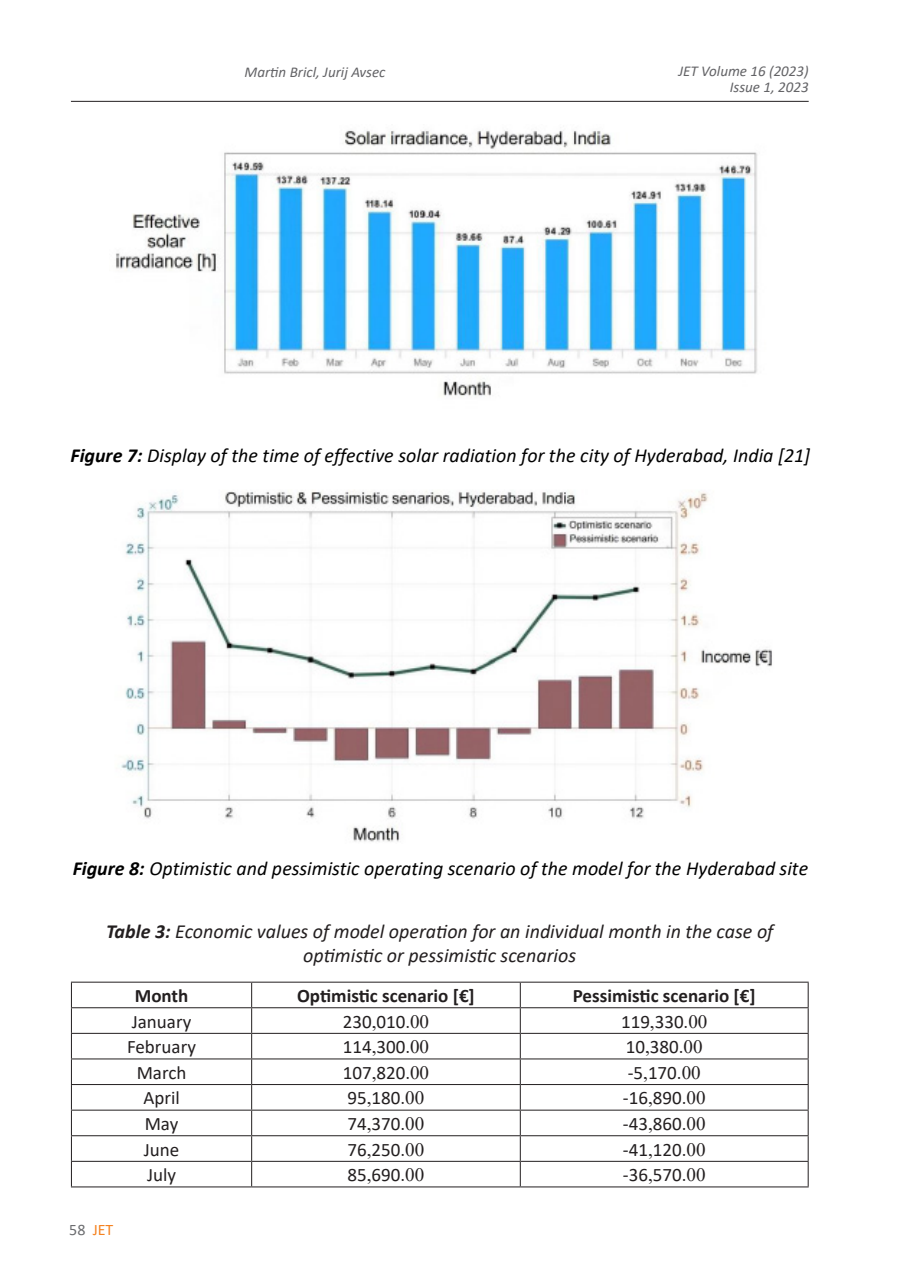
<style>
.page{position:relative;width:908px;height:1276px;background:#fff}
.page>*{position:absolute;margin:0;border:0;box-sizing:border-box;transform-origin:0 0}
.t1{font:italic 20px "Calibri";color:#000}
.t2{font:italic 20px/24px "Calibri";color:#231f20;text-align:center}
.Besedilo{font:19px "Calibri";color:#231f20}
.Besedilo-2{font:700 19px "Calibri";color:#231f20}
.t3{font:16px "Calibri";color:#f58220}
.Sivo_nadnaslovi{font:italic 15px "Calibri";color:#636366}
.s1{font-weight:700}
.s2{font-family:"Times New Roman"}
.s3{color:#6c6d70}
</style>
<div class="page">
<hr style="left:71px;top:101px;width:737px;height:1px;background:#231f20">
<img style="left:116px;top:130px;width:642px;height:266px">
<img style="left:121px;top:490px;width:651px;height:352px">
<hr style="left:71px;top:981px;width:180px;height:1px;background:#231f20">
<hr style="left:251px;top:981px;width:269px;height:1px;background:#231f20">
<hr style="left:520px;top:981px;width:288px;height:1px;background:#231f20">
<svg style="left:71px;top:982px;width:1px;height:204px"></svg>
<hr style="left:71px;top:1007px;width:180px;height:1px;background:#231f20">
<hr style="left:251px;top:1007px;width:269px;height:1px;background:#231f20">
<hr style="left:520px;top:1007px;width:288px;height:1px;background:#231f20">
<hr style="left:71px;top:1033px;width:180px;height:1px;background:#231f20">
<hr style="left:251px;top:1033px;width:269px;height:1px;background:#231f20">
<hr style="left:520px;top:1033px;width:288px;height:1px;background:#231f20">
<hr style="left:71px;top:1058px;width:180px;height:1px;background:#231f20">
<hr style="left:251px;top:1058px;width:269px;height:1px;background:#231f20">
<hr style="left:520px;top:1058px;width:288px;height:1px;background:#231f20">
<hr style="left:71px;top:1084px;width:180px;height:1px;background:#231f20">
<hr style="left:251px;top:1084px;width:269px;height:1px;background:#231f20">
<hr style="left:520px;top:1084px;width:288px;height:1px;background:#231f20">
<hr style="left:71px;top:1109px;width:180px;height:1px;background:#231f20">
<hr style="left:251px;top:1109px;width:269px;height:1px;background:#231f20">
<hr style="left:520px;top:1109px;width:288px;height:1px;background:#231f20">
<hr style="left:71px;top:1135px;width:180px;height:1px;background:#231f20">
<hr style="left:251px;top:1135px;width:269px;height:1px;background:#231f20">
<hr style="left:520px;top:1135px;width:288px;height:1px;background:#231f20">
<hr style="left:71px;top:1160px;width:180px;height:1px;background:#231f20">
<hr style="left:251px;top:1160px;width:269px;height:1px;background:#231f20">
<hr style="left:520px;top:1160px;width:288px;height:1px;background:#231f20">
<hr style="left:71px;top:1186px;width:180px;height:1px;background:#231f20">
<hr style="left:251px;top:1186px;width:269px;height:1px;background:#231f20">
<hr style="left:520px;top:1186px;width:288px;height:1px;background:#231f20">
<svg style="left:251px;top:982px;width:1px;height:204px"></svg>
<svg style="left:519px;top:982px;width:1px;height:204px"></svg>
<svg style="left:807px;top:982px;width:1px;height:204px"></svg>
<p class="Sivo_nadnaslovi" style="left:244px;top:62px;width:142px">Martin Bricl, Jurij Avsec</p>
<p class="Sivo_nadnaslovi" style="left:678px;top:61px;width:132px">JET Volume 16 (2023)</p>
<p class="Sivo_nadnaslovi" style="left:729px;top:77px;width:80px">Issue 1, 2023</p>
<p class="t1" style="left:71px;top:441px;width:741px"><span class="s1">Figure 7:</span> Display of the time of effective solar radiation for the city of Hyderabad, India [21]</p>
<p class="t1" style="left:73px;top:854px;width:736px"><span class="s1">Figure 8:</span> Optimistic and pessimistic operating scenario of the model for the Hyderabad site</p>
<p class="t2" style="left:106px;top:919px;width:668px"><span class="s1">Table 3:</span> Economic values of model operation for an individual month in the case of optimistic or pessimistic scenarios</p>
<p class="Besedilo-2" style="left:135px;top:982px;width:55px">Month</p>
<p class="Besedilo-2" style="left:297px;top:982px;width:179px">Optimistic scenario [€]</p>
<p class="Besedilo-2" style="left:572px;top:982px;width:184px">Pessimistic scenario [€]</p>
<p class="Besedilo" style="left:132px;top:1008px;width:61px">January</p>
<p class="Besedilo" style="left:342px;top:1008px;width:88px">230<span class="s2">,</span>010<span class="s2">.00</span></p>
<p class="Besedilo" style="left:620px;top:1008px;width:88px">119<span class="s2">,</span>330<span class="s2">.00</span></p>
<p class="Besedilo" style="left:127px;top:1033px;width:70px">February</p>
<p class="Besedilo" style="left:342px;top:1033px;width:88px">114<span class="s2">,</span>300<span class="s2">.00</span></p>
<p class="Besedilo" style="left:625px;top:1033px;width:78px">10<span class="s2">,</span>380<span class="s2">.00</span></p>
<p class="Besedilo" style="left:137px;top:1059px;width:51px">March</p>
<p class="Besedilo" style="left:342px;top:1059px;width:88px">107<span class="s2">,</span>820<span class="s2">.00</span></p>
<p class="Besedilo" style="left:627px;top:1059px;width:74px">-5<span class="s2">,</span>170<span class="s2">.00</span></p>
<p class="Besedilo" style="left:143px;top:1085px;width:38px">April</p>
<p class="Besedilo" style="left:347px;top:1085px;width:78px">95<span class="s2">,</span>180<span class="s2">.00</span></p>
<p class="Besedilo" style="left:622px;top:1085px;width:84px">-16<span class="s2">,</span>890<span class="s2">.00</span></p>
<p class="Besedilo" style="left:145px;top:1110px;width:35px">May</p>
<p class="Besedilo" style="left:347px;top:1110px;width:78px">74<span class="s2">,</span>370<span class="s2">.00</span></p>
<p class="Besedilo" style="left:622px;top:1110px;width:84px">-43<span class="s2">,</span>860<span class="s2">.00</span></p>
<p class="Besedilo" style="left:144px;top:1136px;width:37px">June</p>
<p class="Besedilo" style="left:347px;top:1136px;width:78px">76<span class="s2">,</span>250<span class="s2">.00</span></p>
<p class="Besedilo" style="left:622px;top:1136px;width:84px">-41<span class="s2">,</span>120<span class="s2">.00</span></p>
<p class="Besedilo" style="left:147px;top:1161px;width:30px">July</p>
<p class="Besedilo" style="left:347px;top:1161px;width:78px">85<span class="s2">,</span>690<span class="s2">.00</span></p>
<p class="Besedilo" style="left:622px;top:1161px;width:84px">-36<span class="s2">,</span>570<span class="s2">.00</span></p>
<p class="t3" style="left:69px;top:1218px;width:46px"><span class="s3">58</span> JET</p>
</div>
